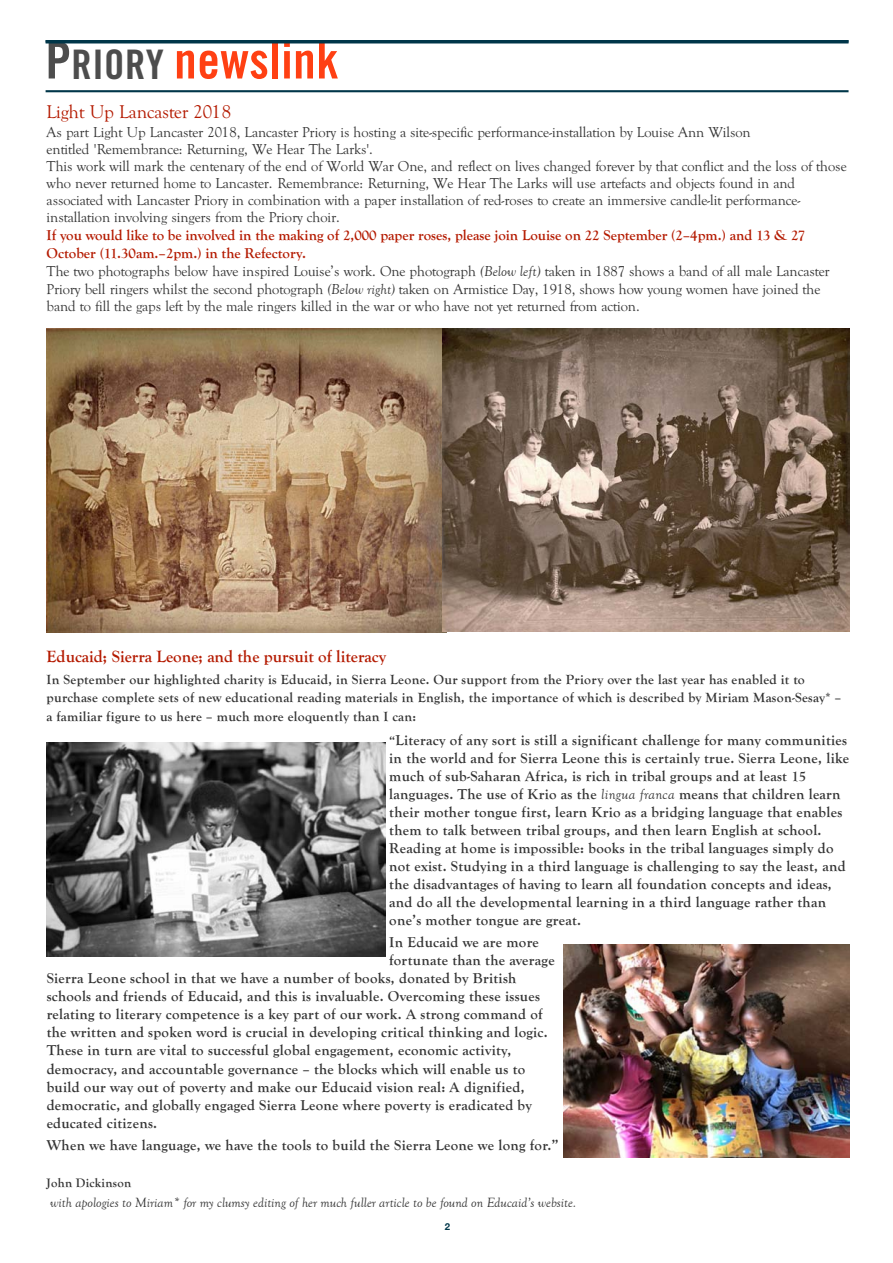
<style>
.page{position:relative;width:893px;height:1263px;background:#fff}
.page>*{position:absolute;margin:0;border:0;box-sizing:border-box;transform-origin:0 0}
.t1{font:50.85px "Trade Gothic LT Std Bd Cn 20";letter-spacing:.01em;color:#ff4013}
.t2{font:19.05px "Goudy Old Style Normal";color:#b41a00}
.t3{font:700 16.95px "Goudy Old Style T";color:#b41a00}
.t4{font:700 14.85px/18px "Goudy Old Style T";letter-spacing:.02em;color:#343434}
.t5{font:14.85px/17.4px "Goudy Old Style Normal";color:#343434}
.t6{font:700 13.8px/18.6px "Goudy Old Style T";letter-spacing:.02em;color:#343434}
.t7{font:italic 13.8px "Goudy Old Style T";color:#343434}
.t8{font:700 12.75px "Goudy Old Style T";letter-spacing:.02em;color:#343434}
.t9{font:700 9.6px "Helvetica Neue";color:#003649}
.s1{color:#4d4d4d}
.s2{font-size:40.8px;color:#4d4d4d}
.s3{font-family:"Goudy Old Style T";font-weight:700;color:#b41a00}
.s4{font-family:"Goudy Old Style T";font-style:italic}
.s5{font-size:12.75px}
.s6{font-weight:400;font-style:italic}
</style>
<div class="page">
<hr style="left:46px;top:40px;width:802px;height:1px;background:#003649">
<hr style="left:46px;top:41px;width:802px;height:2px;background:#003649">
<hr style="left:46px;top:90px;width:802px;height:2px;background:#003649">
<img style="left:47px;top:329px;width:400px;height:303px">
<img style="left:442px;top:329px;width:408px;height:302px">
<img style="left:47px;top:743px;width:338px;height:214px">
<img style="left:563px;top:944px;width:287px;height:213px">
<p class="t1" style="left:46px;top:25px;width:295px"><span class="s1">P</span><span class="s2">RIORY</span> newslink</p>
<p class="t2" style="left:47px;top:97px;width:186px">Light Up Lancaster 2018</p>
<p class="t5" style="left:47px;top:119px;width:801px">As part Light Up Lancaster 2018, Lancaster Priory is hosting a site-specific performance-installation by Louise Ann Wilson<br>entitled 'Remembrance: Returning, We Hear The Larks'.<br>This work will mark the centenary of the end of World War One, and reflect on lives changed forever by that conflict and the loss of those who never returned home to Lancaster. Remembrance: Returning, We Hear The Larks will use artefacts and objects found in and associated with Lancaster Priory in combination with a paper installation of red-roses to create an immersive candle-lit performance&shy;installation involving singers from the Priory choir.<br><span class="s3">If you would like to be involved in the making of 2,000 paper roses, please join Louise on 22 September (2–4pm.) and 13 &amp; 27<br>October (11.30am.–2pm.) in the Refectory.<br></span>The two photographs below have inspired Louise’s work. One photograph <span class="s4">(Below left)</span> taken in 1887 shows a band of all male Lancaster Priory bell ringers whilst the second photograph <span class="s4">(Below right)</span> taken on Armistice Day, 1918, shows how young women have joined the band to fill the gaps left by the male ringers killed in the war or who have not yet returned from action.</p>
<p class="t2" style="left:47px;top:101px;width:186px">Light Up Lancaster 2018</p>
<p class="t5" style="left:47px;top:124px;width:801px">As part Light Up Lancaster 2018, Lancaster Priory is hosting a site-specific performance-installation by Louise Ann Wilson<br>entitled 'Remembrance: Returning, We Hear The Larks'.<br>This work will mark the centenary of the end of World War One, and reflect on lives changed forever by that conflict and the loss of those who never returned home to Lancaster. Remembrance: Returning, We Hear The Larks will use artefacts and objects found in and associated with Lancaster Priory in combination with a paper installation of red-roses to create an immersive candle-lit performance&shy;installation involving singers from the Priory choir.<br><span class="s3">If you would like to be involved in the making of 2,000 paper roses, please join Louise on 22 September (2–4pm.) and 13 &amp; 27<br>October (11.30am.–2pm.) in the Refectory.<br></span>The two photographs below have inspired Louise’s work. One photograph <span class="s4">(Below left)</span> taken in 1887 shows a band of all male Lancaster Priory bell ringers whilst the second photograph <span class="s4">(Below right)</span> taken on Armistice Day, 1918, shows how young women have joined the band to fill the gaps left by the male ringers killed in the war or who have not yet returned from action.</p>
<p class="t3" style="left:47px;top:643px;width:341px">Educaid; Sierra Leone; and the pursuit of literacy</p>
<p class="t6" style="left:47px;top:666px;width:796px">In September our highlighted charity is Educaid, in Sierra Leone. Our support from the Priory over the last year has enabled it to purchase complete sets of new educational reading materials in English, the importance of which is described by Miriam Mason-Sesay* – a familiar figure to us here – much more eloquently than I can:</p>
<p class="t4" style="left:389px;top:727px;width:461px"><span class="s5">“</span>Literacy of any sort is still a significant challenge for many communities in the world and for Sierra Leone this is certainly true. Sierra Leone, like much of sub-Saharan Africa, is rich in tribal groups and at least 15 languages. The use of Krio as the <span class="s6">lingua franca</span> means that children learn their mother tongue first, learn Krio as a bridging language that enables them to talk between tribal groups, and then learn English at school.<br>Reading at home is impossible: books in the tribal languages simply do not exist. Studying in a third language is challenging to say the least, and the disadvantages of having to learn all foundation concepts and ideas, and do all the developmental learning in a third language rather than one’s mother tongue are great.</p>
<p class="t4" style="left:389px;top:929px;width:151px">In Educaid we are more</p>
<p class="t4" style="left:389px;top:947px;width:167px">fortunate than the average</p>
<p class="t4" style="left:47px;top:965px;width:471px">Sierra Leone school in that we have a number of books, donated by British</p>
<p class="t4" style="left:47px;top:983px;width:495px">schools and friends of Educaid, and this is invaluable. Overcoming these issues</p>
<p class="t4" style="left:47px;top:1001px;width:498px">relating to literary competence is a key part of our work. A strong command of</p>
<p class="t4" style="left:47px;top:1019px;width:503px">the written and spoken word is crucial in developing critical thinking and logic.</p>
<p class="t4" style="left:47px;top:1037px;width:466px">These in turn are vital to successful global engagement, economic activity,</p>
<p class="t4" style="left:47px;top:1055px;width:480px">democracy, and accountable governance – the blocks which will enable us to</p>
<p class="t4" style="left:47px;top:1073px;width:480px">build our way out of poverty and make our Educaid vision real: A dignified,</p>
<p class="t4" style="left:47px;top:1092px;width:487px">democratic, and globally engaged Sierra Leone where poverty is eradicated by</p>
<p class="t4" style="left:47px;top:1110px;width:112px">educated citizens.</p>
<p class="t4" style="left:47px;top:1132px;width:514px">When we have language, we have the tools to build the Sierra Leone we long for.”</p>
<p class="t8" style="left:47px;top:1171px;width:86px">John Dickinson</p>
<p class="t7" style="left:50px;top:1191px;width:527px">with apologies to Miriam* for my clumsy editing of her much fuller article to be found on Educaid’s website.</p>
<p class="t3" style="left:47px;top:647px;width:341px">Educaid; Sierra Leone; and the pursuit of literacy</p>
<p class="t6" style="left:47px;top:671px;width:796px">In September our highlighted charity is Educaid, in Sierra Leone. Our support from the Priory over the last year has enabled it to purchase complete sets of new educational reading materials in English, the importance of which is described by Miriam Mason-Sesay* – a familiar figure to us here – much more eloquently than I can:</p>
<p class="t4" style="left:389px;top:731px;width:461px"><span class="s5">“</span>Literacy of any sort is still a significant challenge for many communities in the world and for Sierra Leone this is certainly true. Sierra Leone, like much of sub-Saharan Africa, is rich in tribal groups and at least 15 languages. The use of Krio as the <span class="s6">lingua franca</span> means that children learn their mother tongue first, learn Krio as a bridging language that enables them to talk between tribal groups, and then learn English at school.<br>Reading at home is impossible: books in the tribal languages simply do not exist. Studying in a third language is challenging to say the least, and the disadvantages of having to learn all foundation concepts and ideas, and do all the developmental learning in a third language rather than one’s mother tongue are great.</p>
<p class="t4" style="left:389px;top:934px;width:151px">In Educaid we are more</p>
<p class="t4" style="left:389px;top:952px;width:167px">fortunate than the average</p>
<p class="t4" style="left:47px;top:970px;width:471px">Sierra Leone school in that we have a number of books, donated by British</p>
<p class="t4" style="left:47px;top:988px;width:495px">schools and friends of Educaid, and this is invaluable. Overcoming these issues</p>
<p class="t4" style="left:47px;top:1006px;width:498px">relating to literary competence is a key part of our work. A strong command of</p>
<p class="t4" style="left:47px;top:1024px;width:503px">the written and spoken word is crucial in developing critical thinking and logic.</p>
<p class="t4" style="left:47px;top:1042px;width:466px">These in turn are vital to successful global engagement, economic activity,</p>
<p class="t4" style="left:47px;top:1060px;width:480px">democracy, and accountable governance – the blocks which will enable us to</p>
<p class="t4" style="left:47px;top:1078px;width:480px">build our way out of poverty and make our Educaid vision real: A dignified,</p>
<p class="t4" style="left:47px;top:1096px;width:487px">democratic, and globally engaged Sierra Leone where poverty is eradicated by</p>
<p class="t4" style="left:47px;top:1114px;width:112px">educated citizens.</p>
<p class="t4" style="left:47px;top:1136px;width:514px">When we have language, we have the tools to build the Sierra Leone we long for.”</p>
<p class="t8" style="left:47px;top:1176px;width:86px">John Dickinson</p>
<p class="t7" style="left:50px;top:1195px;width:527px">with apologies to Miriam* for my clumsy editing of her much fuller article to be found on Educaid’s website.</p>
<p class="t9" style="left:445px;top:1217px;width:7px">2</p>
<p class="t9" style="left:445px;top:1222px;width:7px">2</p>
</div>
